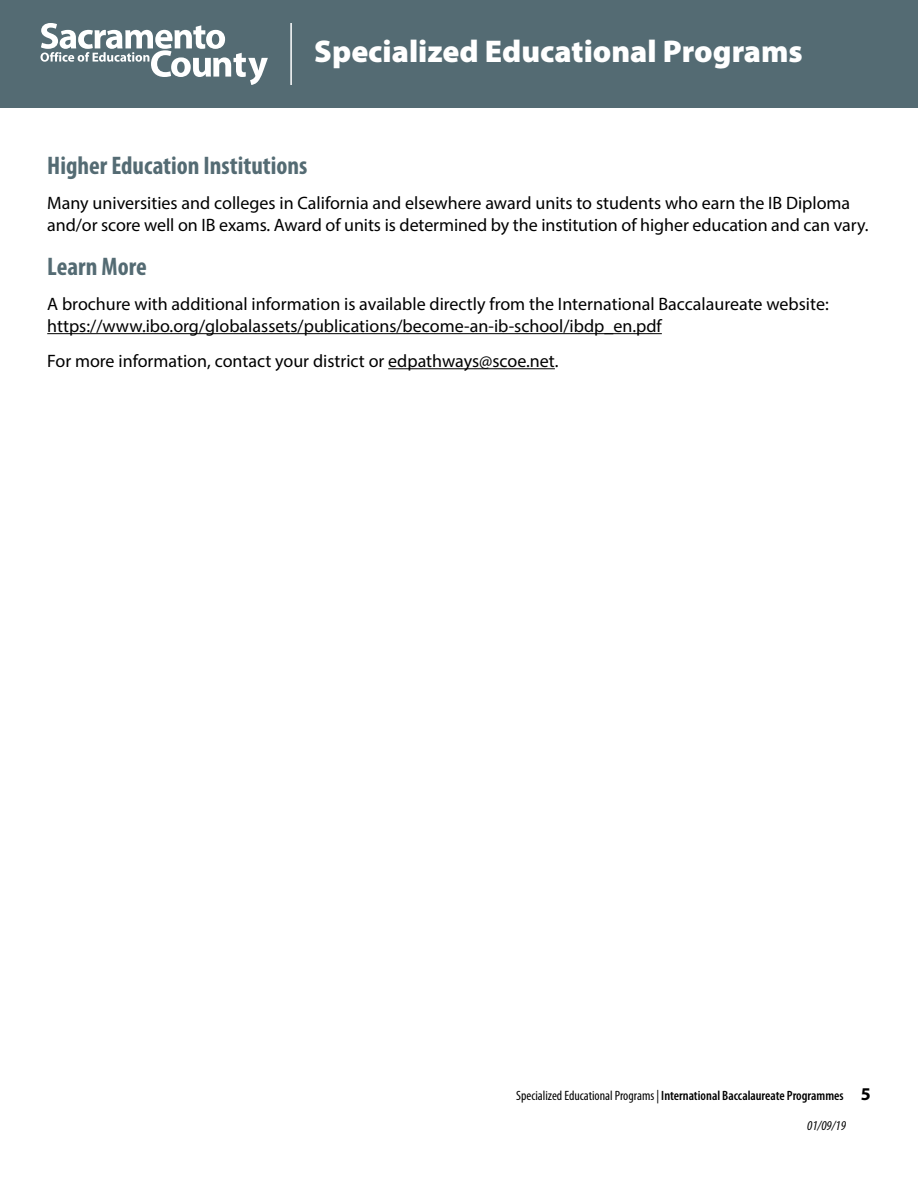
<style>
.page{position:relative;width:918px;height:1188px;background:#fff}
.page>*{position:absolute;margin:0;border:0;box-sizing:border-box;transform-origin:0 0}
.t1{font:900 31.5px "Myriad Pro";color:#fff}
.Subheading__H4{font:700 condensed 25.5px "Myriad Pro";color:#546b73}
.t2{font:18px/21.6px "Myriad Pro";color:#000}
.t3{font:600 condensed 13.5px "Myriad Pro";color:#000}
.t4{font:italic condensed 13.5px "Myriad Pro";color:#000}
.s1{font-weight:400}
.s2{font-weight:700;font-stretch:normal;font-size:18px}
</style>
<div class="page">
<div style="left:0;top:0;width:918px;height:108px;background:#546b73"></div>
<svg style="left:40px;top:23px;width:228px;height:62px"></svg>
<hr style="left:290px;top:23px;width:2px;height:62px;background:#fff">
<hr style="left:47px;top:333px;width:615px;height:1px;background:#000">
<hr style="left:388px;top:368px;width:167px;height:1px;background:#000">
<h1 class="t1" style="left:314px;top:30px;width:490px">Specialized Educational Programs</h1>
<h4 class="Subheading__H4" style="left:47px;top:150px;width:262px">Higher Education Institutions</h4>
<p class="t2" style="left:47px;top:192px;width:823px">Many universities and colleges in California and elsewhere award units to students who earn the IB Diploma and/or score well on IB exams. Award of units is determined by the institution of higher education and can vary.</p>
<h4 class="Subheading__H4" style="left:47px;top:251px;width:101px">Learn More</h4>
<p class="t2" style="left:47px;top:293px;width:783px">A brochure with additional information is available directly from the International Baccalaureate website: https://www.ibo.org/globalassets/publications/become-an-ib-school/ibdp_en.pdf</p>
<p class="t2" style="left:47px;top:350px;width:513px">For more information, contact your district or edpathways@scoe.net.</p>
<p class="t3" style="left:516px;top:1087px;width:356px"><span class="s1">Specialized Educational Programs |</span> International Baccalaureate Programmes <span class="s2">5</span></p>
<p class="t4" style="left:807px;top:1117px;width:40px">01/09/19</p>
</div>
